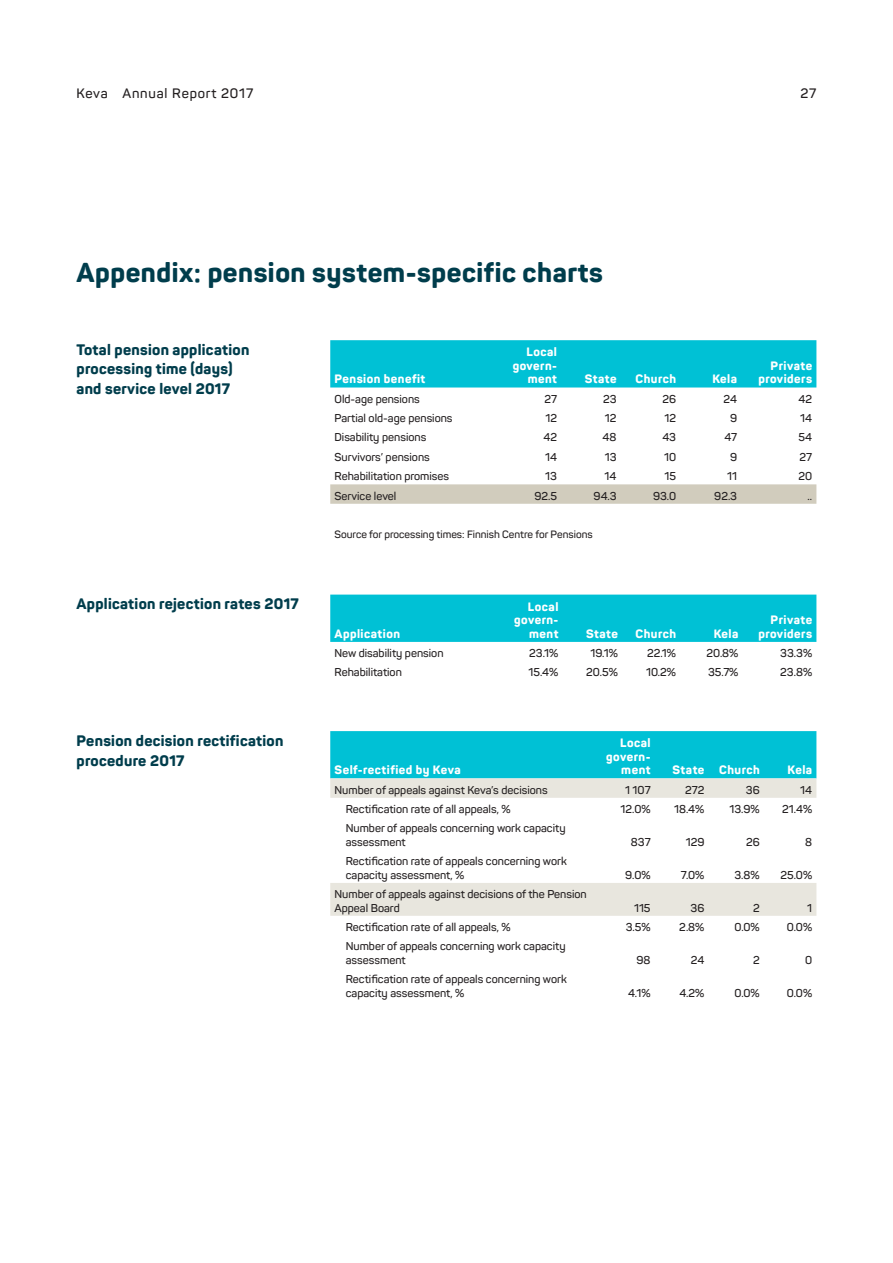
<style>
.page{position:relative;width:893px;height:1263px;background:#fff}
.page>*{position:absolute;margin:0;border:0;box-sizing:border-box;transform-origin:0 0}
.otsikko{font:800 27px "Panton";letter-spacing:.02em;color:#003d4c}
.otsikko_3{font:800 15px/19.5px "Panton";letter-spacing:.02em;color:#003d4c}
.t1{font:600 13.5px "Panton";letter-spacing:.06em;color:#231f20}
.taulukko_2{font:800 12px/13.5px "Panton";letter-spacing:.04em;color:#fff;text-align:right}
.taulukko_1{font:600 11.25px/13.5px "Panton";color:#231f20}
.taulukko_viite{font:600 10.5px "Panton";color:#231f20}
</style>
<div class="page">
<div style="left:330px;top:340px;width:486px;height:47px;background:#00c1d5"></div>
<svg style="left:330px;top:484px;width:486px;height:20px;background:#d2cdbf"></svg>
<div style="left:330px;top:595px;width:486px;height:47px;background:#00c1d5"></div>
<div style="left:330px;top:731px;width:486px;height:47px;background:#00c1d5"></div>
<svg style="left:330px;top:778px;width:486px;height:138px"></svg>
<p class="t1" style="left:77px;top:85px;width:178px">Keva Annual Report 2017</p>
<p class="t1" style="left:800px;top:85px;width:17px">27</p>
<p class="otsikko" style="left:77px;top:255px;width:528px">Appendix: pension system-specific charts</p>
<p class="otsikko_3" style="left:77px;top:340px;width:174px">Total pension application processing time (days) and service level 2017</p>
<p class="taulukko_2" style="left:334px;top:372px;width:92px">Pension benefit</p>
<p class="taulukko_2" style="left:513px;top:345px;width:46px">Local govern&shy;ment</p>
<p class="taulukko_2" style="left:585px;top:372px;width:33px">State</p>
<p class="taulukko_2" style="left:635px;top:372px;width:42px">Church</p>
<p class="taulukko_2" style="left:712px;top:372px;width:26px">Kela</p>
<p class="taulukko_2" style="left:758px;top:359px;width:55px">Private providers</p>
<p class="taulukko_1" style="left:334px;top:392px;width:87px">Old-age pensions</p>
<p class="taulukko_1" style="left:544px;top:392px;width:14px">27</p>
<p class="taulukko_1" style="left:603px;top:392px;width:15px">23</p>
<p class="taulukko_1" style="left:662px;top:392px;width:15px">26</p>
<p class="taulukko_1" style="left:723px;top:392px;width:15px">24</p>
<p class="taulukko_1" style="left:798px;top:392px;width:15px">42</p>
<p class="taulukko_1" style="left:334px;top:411px;width:120px">Partial old-age pensions</p>
<p class="taulukko_1" style="left:545px;top:411px;width:13px">12</p>
<p class="taulukko_1" style="left:605px;top:411px;width:13px">12</p>
<p class="taulukko_1" style="left:664px;top:411px;width:13px">12</p>
<p class="taulukko_1" style="left:730px;top:411px;width:9px">9</p>
<p class="taulukko_1" style="left:800px;top:411px;width:13px">14</p>
<p class="taulukko_1" style="left:334px;top:431px;width:93px">Disability pensions</p>
<p class="taulukko_1" style="left:543px;top:431px;width:15px">42</p>
<p class="taulukko_1" style="left:603px;top:431px;width:15px">48</p>
<p class="taulukko_1" style="left:662px;top:431px;width:15px">43</p>
<p class="taulukko_1" style="left:724px;top:431px;width:14px">47</p>
<p class="taulukko_1" style="left:799px;top:431px;width:15px">54</p>
<p class="taulukko_1" style="left:334px;top:450px;width:97px">Survivors’ pensions</p>
<p class="taulukko_1" style="left:545px;top:450px;width:13px">14</p>
<p class="taulukko_1" style="left:605px;top:450px;width:13px">13</p>
<p class="taulukko_1" style="left:664px;top:450px;width:14px">10</p>
<p class="taulukko_1" style="left:730px;top:450px;width:9px">9</p>
<p class="taulukko_1" style="left:800px;top:450px;width:14px">27</p>
<p class="taulukko_1" style="left:334px;top:469px;width:116px">Rehabilitation promises</p>
<p class="taulukko_1" style="left:545px;top:469px;width:13px">13</p>
<p class="taulukko_1" style="left:605px;top:469px;width:13px">14</p>
<p class="taulukko_1" style="left:664px;top:469px;width:13px">15</p>
<p class="taulukko_1" style="left:727px;top:469px;width:11px">11</p>
<p class="taulukko_1" style="left:798px;top:469px;width:15px">20</p>
<p class="taulukko_1" style="left:334px;top:489px;width:63px">Service level</p>
<p class="taulukko_1" style="left:534px;top:489px;width:24px">92.5</p>
<p class="taulukko_1" style="left:594px;top:489px;width:24px">94.3</p>
<p class="taulukko_1" style="left:653px;top:489px;width:25px">93.0</p>
<p class="taulukko_1" style="left:714px;top:489px;width:24px">92.3</p>
<p class="taulukko_1" style="left:808px;top:489px;width:6px">..</p>
<p class="taulukko_viite" style="left:334px;top:528px;width:260px">Source for processing times: Finnish Centre for Pensions</p>
<p class="otsikko_3" style="left:77px;top:593px;width:224px">Application rejection rates 2017</p>
<p class="taulukko_2" style="left:334px;top:626px;width:67px">Application</p>
<p class="taulukko_2" style="left:514px;top:599px;width:46px">Local govern&shy;ment</p>
<p class="taulukko_2" style="left:586px;top:626px;width:33px">State</p>
<p class="taulukko_2" style="left:635px;top:626px;width:42px">Church</p>
<p class="taulukko_2" style="left:714px;top:626px;width:26px">Kela</p>
<p class="taulukko_2" style="left:758px;top:613px;width:55px">Private providers</p>
<p class="taulukko_1" style="left:334px;top:646px;width:111px">New disability pension</p>
<p class="taulukko_1" style="left:529px;top:646px;width:31px">23.1%</p>
<p class="taulukko_1" style="left:590px;top:646px;width:29px">19.1%</p>
<p class="taulukko_1" style="left:647px;top:646px;width:31px">22.1%</p>
<p class="taulukko_1" style="left:706px;top:646px;width:34px">20.8%</p>
<p class="taulukko_1" style="left:780px;top:646px;width:33px">33.3%</p>
<p class="taulukko_1" style="left:334px;top:666px;width:69px">Rehabilitation</p>
<p class="taulukko_1" style="left:529px;top:666px;width:31px">15.4%</p>
<p class="taulukko_1" style="left:586px;top:666px;width:33px">20.5%</p>
<p class="taulukko_1" style="left:646px;top:666px;width:32px">10.2%</p>
<p class="taulukko_1" style="left:708px;top:666px;width:32px">35.7%</p>
<p class="taulukko_1" style="left:780px;top:666px;width:33px">23.8%</p>
<p class="otsikko_3" style="left:77px;top:731px;width:208px">Pension decision rectification procedure 2017</p>
<p class="taulukko_2" style="left:334px;top:763px;width:128px">Self-rectified by Keva</p>
<p class="taulukko_2" style="left:606px;top:736px;width:46px">Local govern&shy;ment</p>
<p class="taulukko_2" style="left:673px;top:763px;width:33px">State</p>
<p class="taulukko_2" style="left:719px;top:763px;width:42px">Church</p>
<p class="taulukko_2" style="left:787px;top:763px;width:26px">Kela</p>
<p class="taulukko_1" style="left:334px;top:783px;width:215px">Number of appeals against Keva’s decisions</p>
<p class="taulukko_1" style="left:625px;top:783px;width:27px">1 107</p>
<p class="taulukko_1" style="left:685px;top:783px;width:21px">272</p>
<p class="taulukko_1" style="left:746px;top:783px;width:15px">36</p>
<p class="taulukko_1" style="left:800px;top:783px;width:13px">14</p>
<p class="taulukko_1" style="left:346px;top:802px;width:166px">Rectification rate of all appeals, %</p>
<p class="taulukko_1" style="left:620px;top:802px;width:32px">12.0%</p>
<p class="taulukko_1" style="left:674px;top:802px;width:32px">18.4%</p>
<p class="taulukko_1" style="left:729px;top:802px;width:32px">13.9%</p>
<p class="taulukko_1" style="left:782px;top:802px;width:31px">21.4%</p>
<p class="taulukko_1" style="left:346px;top:821px;width:221px">Number of appeals concerning work capacity</p>
<p class="taulukko_1" style="left:346px;top:835px;width:61px">assessment</p>
<p class="taulukko_1" style="left:631px;top:835px;width:21px">837</p>
<p class="taulukko_1" style="left:686px;top:835px;width:20px">129</p>
<p class="taulukko_1" style="left:746px;top:835px;width:15px">26</p>
<p class="taulukko_1" style="left:805px;top:835px;width:8px">8</p>
<p class="taulukko_1" style="left:346px;top:854px;width:223px">Rectification rate of appeals concerning work</p>
<p class="taulukko_1" style="left:346px;top:868px;width:120px">capacity assessment, %</p>
<p class="taulukko_1" style="left:625px;top:868px;width:27px">9.0%</p>
<p class="taulukko_1" style="left:681px;top:868px;width:25px">7.0%</p>
<p class="taulukko_1" style="left:734px;top:868px;width:27px">3.8%</p>
<p class="taulukko_1" style="left:780px;top:868px;width:33px">25.0%</p>
<p class="taulukko_1" style="left:334px;top:887px;width:254px">Number of appeals against decisions of the Pension<br>Appeal Board</p>
<p class="taulukko_1" style="left:634px;top:901px;width:18px">115</p>
<p class="taulukko_1" style="left:691px;top:901px;width:15px">36</p>
<p class="taulukko_1" style="left:753px;top:901px;width:8px">2</p>
<p class="taulukko_1" style="left:807px;top:901px;width:6px">1</p>
<p class="taulukko_1" style="left:346px;top:920px;width:166px">Rectification rate of all appeals, %</p>
<p class="taulukko_1" style="left:626px;top:920px;width:26px">3.5%</p>
<p class="taulukko_1" style="left:679px;top:920px;width:27px">2.8%</p>
<p class="taulukko_1" style="left:734px;top:920px;width:27px">0.0%</p>
<p class="taulukko_1" style="left:787px;top:920px;width:27px">0.0%</p>
<p class="taulukko_1" style="left:346px;top:939px;width:221px">Number of appeals concerning work capacity</p>
<p class="taulukko_1" style="left:346px;top:953px;width:61px">assessment</p>
<p class="taulukko_1" style="left:637px;top:953px;width:16px">98</p>
<p class="taulukko_1" style="left:691px;top:953px;width:15px">24</p>
<p class="taulukko_1" style="left:753px;top:953px;width:8px">2</p>
<p class="taulukko_1" style="left:805px;top:953px;width:9px">0</p>
<p class="taulukko_1" style="left:346px;top:972px;width:223px">Rectification rate of appeals concerning work</p>
<p class="taulukko_1" style="left:346px;top:986px;width:120px">capacity assessment, %</p>
<p class="taulukko_1" style="left:628px;top:986px;width:24px">4.1%</p>
<p class="taulukko_1" style="left:679px;top:986px;width:27px">4.2%</p>
<p class="taulukko_1" style="left:734px;top:986px;width:27px">0.0%</p>
<p class="taulukko_1" style="left:787px;top:986px;width:27px">0.0%</p>
</div>
